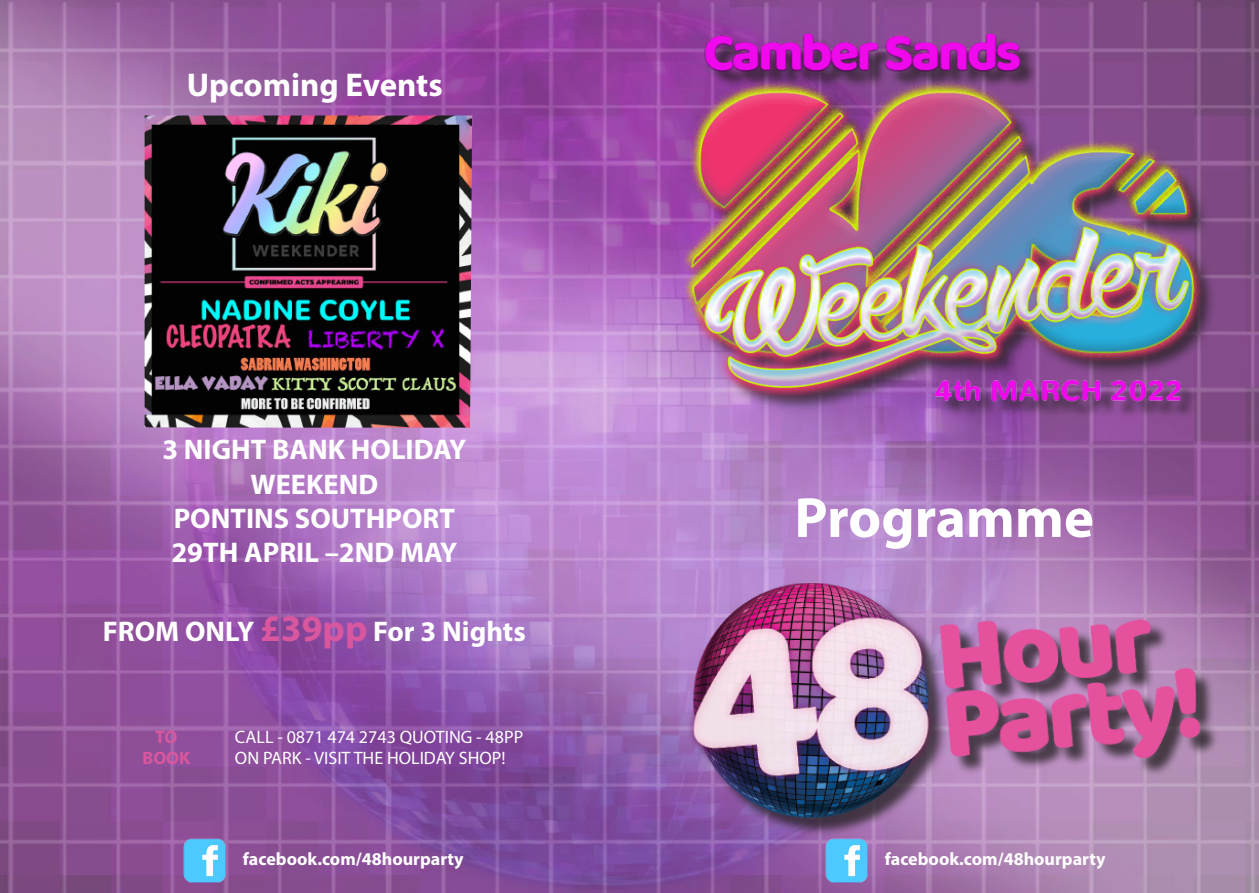
<style>
.page{position:relative;width:1259px;height:893px;background:#fff}
.page>*{position:absolute;margin:0;border:0;box-sizing:border-box;transform-origin:0 0}
.t1{font:700 57px "Myriad Pro";color:#fff}
.t2{font:700 33px "Myriad Pro";color:#fff}
.t3{font:700 28.5px "Myriad Pro";color:#fff}
.t4{font:18px "Myriad Pro";color:#fff}
.t5{font:700 18px "Myriad Pro";color:#fff}
.t6{font:700 18px "Myriad Pro";color:#d9579e}
.s1{font-size:37.5px;color:#d9579e}
</style>
<div class="page">
<img style="left:1px;top:0;width:1258px;height:893px">
<div style="left:692px;top:585px;width:526px;height:251px;background:#231f20;opacity:.75"></div>
<img style="left:684px;top:560px;width:521px;height:279px">
<img style="left:145px;top:116px;width:327px;height:312px">
<img style="left:825px;top:839px;width:42px;height:43px">
<img style="left:183px;top:839px;width:43px;height:43px">
<div style="left:688px;top:36px;width:531px;height:383px;background:#231f20;opacity:.75"></div>
<img style="left:685px;top:21px;width:520px;height:402px">
<p class="t2" style="left:187px;top:63px;width:257px">Upcoming Events</p>
<p class="t3" style="left:162px;top:431px;width:305px">3 NIGHT BANK HOLIDAY</p>
<p class="t3" style="left:250px;top:465px;width:129px">WEEKEND</p>
<p class="t3" style="left:174px;top:500px;width:283px">PONTINS SOUTHPORT</p>
<p class="t3" style="left:171px;top:534px;width:287px">29TH APRIL –2ND MAY</p>
<p class="t3" style="left:103px;top:613px;width:424px">FROM ONLY <span class="s1">£39pp</span> For 3 Nights</p>
<p class="t6" style="left:155px;top:725px;width:24px">TO</p>
<p class="t6" style="left:142px;top:747px;width:49px">BOOK</p>
<p class="t4" style="left:235px;top:726px;width:290px">CALL - 0871 474 2743 QUOTING - 48PP</p>
<p class="t4" style="left:235px;top:747px;width:272px">ON PARK - VISIT THE HOLIDAY SHOP!</p>
<p class="t1" style="left:794px;top:480px;width:301px">Programme</p>
<p class="t5" style="left:243px;top:847px;width:222px">facebook.com/48hourparty</p>
<p class="t5" style="left:884px;top:847px;width:222px">facebook.com/48hourparty</p>
</div>
